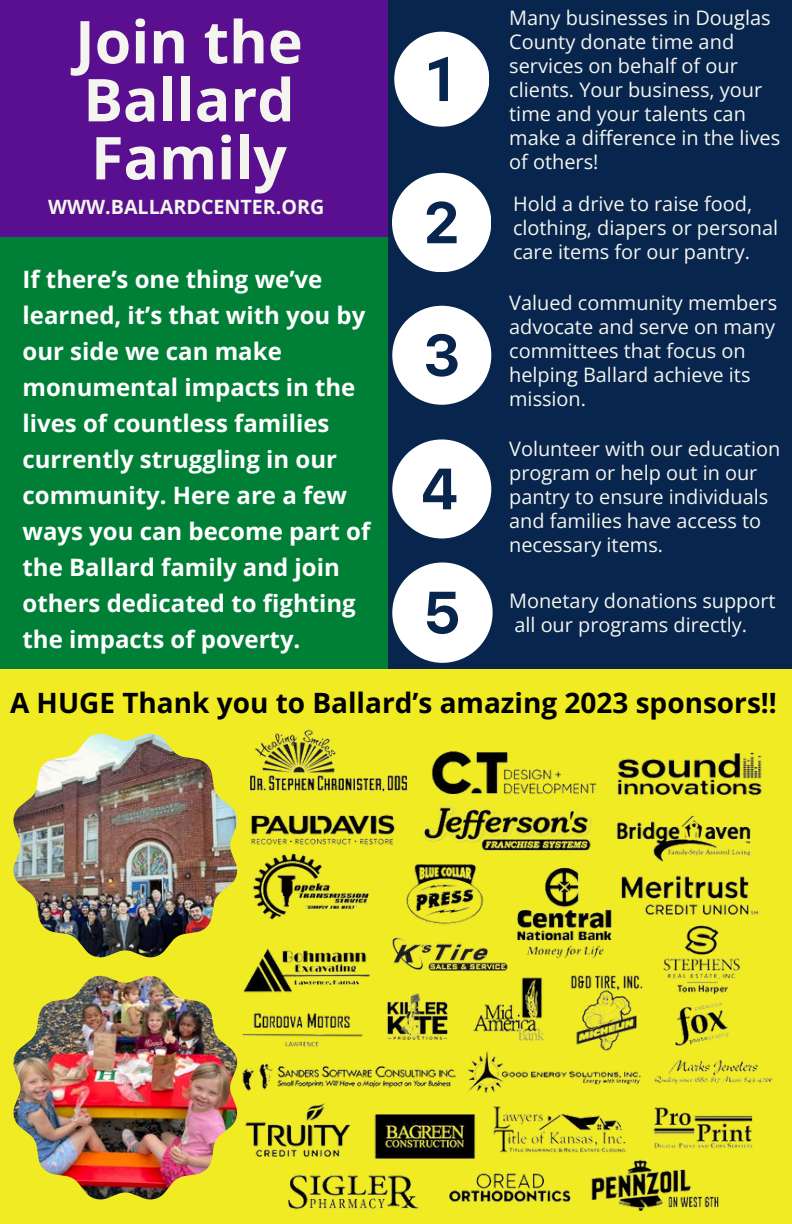
<style>
.page{position:relative;width:792px;height:1224px;background:#f1eb24}
.page>*{position:absolute;margin:0;border:0;box-sizing:border-box;transform-origin:0 0}
.t1{font:700 59px/58px "Open Sans";color:#f5f5ef}
.t2{font:700 28px "Open Sans";color:#000}
.t3{font:700 24px/36px "Open Sans";color:#fff}
.t4{font:20px/24px "Open Sans";color:#f5f5ef}
.t5{font:700 19.6px "Open Sans";color:#f5f5ef}
</style>
<div class="page">
<div style="left:0;top:0;width:405px;height:238px;background:#590f8f"></div>
<div style="left:388px;top:0;width:404px;height:669px;background:#07254d"></div>
<img style="left:237px;top:729px;width:536px;height:483px">
<svg style="left:392px;top:562px;width:101px;height:101px"></svg>
<svg style="left:392px;top:439px;width:99px;height:99px"></svg>
<svg style="left:392px;top:306px;width:99px;height:99px"></svg>
<svg style="left:392px;top:173px;width:99px;height:99px"></svg>
<svg style="left:394px;top:32px;width:95px;height:94px"></svg>
<img style="left:13px;top:975px;width:224px;height:225px">
<img style="left:13px;top:734px;width:224px;height:223px">
<div style="left:0;top:238px;width:388px;height:431px;background:#008037"></div>
<p class="t1" style="left:75px;top:11px;width:229px">Join the<br>Ballard<br>Family</p>
<p class="t5" style="left:48px;top:193px;width:278px">WWW.BALLARDCENTER.ORG</p>
<p class="t3" style="left:23px;top:260px;width:349px">If there’s one thing we’ve learned, it’s that with you by our side we can make monumental impacts in the lives of countless families currently struggling in our community. Here are a few ways you can become part of the Ballard family and join others dedicated to fighting the impacts of poverty.</p>
<p class="t4" style="left:509px;top:5px;width:273px">Many businesses in Douglas<br>County donate time and services on behalf of our clients. Your business, your time and your talents can make a difference in the lives of others!</p>
<p class="t4" style="left:513px;top:192px;width:267px">Hold a drive to raise food, clothing, diapers or personal care items for our pantry.</p>
<p class="t4" style="left:509px;top:290px;width:269px">Valued community members advocate and serve on many committees that focus on helping Ballard achieve its mission.</p>
<p class="t4" style="left:509px;top:436px;width:273px">Volunteer with our education program or help out in our pantry to ensure individuals and families have access to necessary items.</p>
<p class="t4" style="left:509px;top:588px;width:268px">Monetary donations support</p>
<p class="t4" style="left:514px;top:612px;width:234px">all our programs directly.</p>
<p class="t2" style="left:10px;top:683px;width:768px">A HUGE Thank you to Ballard’s amazing 2023 sponsors!!</p>
</div>
